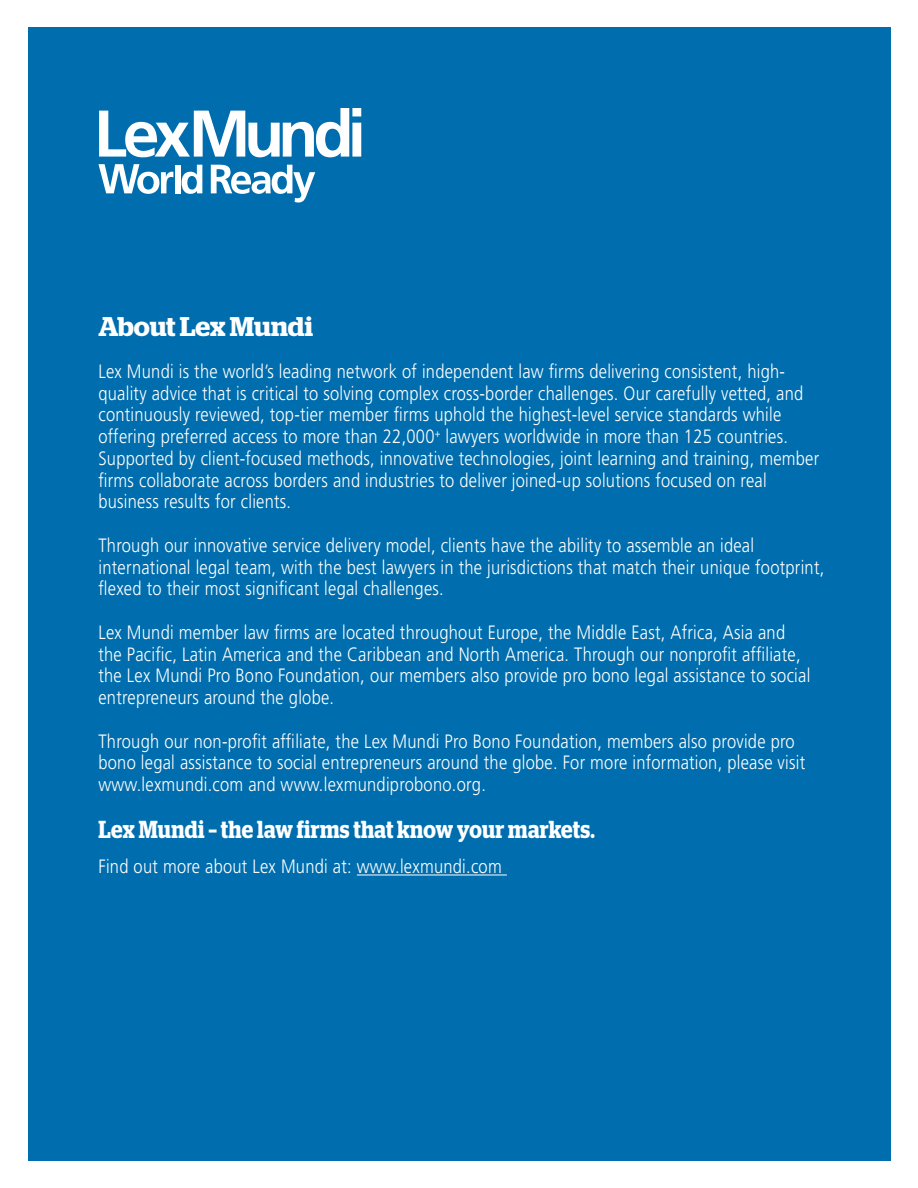
<style>
.page{position:relative;width:918px;height:1188px;background:#fff}
.page>*{position:absolute;margin:0;border:0;box-sizing:border-box;transform-origin:0 0}
.LEX_SUBHEAD{font:600 27px "Stag";letter-spacing:-.005em;color:#fff}
.t1{font:600 24.6px "Stag";letter-spacing:.015em;color:#fff;scale:.85 1}
.t2{font:300 19.35px/21.8px "Frutiger LT Std";letter-spacing:.015em;color:#fff;scale:.85 1}
</style>
<div class="page">
<div style="left:28px;top:27px;width:862px;height:1134px;background:#006eae"></div>
<hr style="left:357px;top:875px;width:150px;height:1px;background:#fff">
<svg style="left:98px;top:164px;width:75px;height:30px"></svg>
<div style="left:175px;top:165px;width:5px;height:28px;background:#fff"></div>
<svg style="left:182px;top:165px;width:20px;height:29px"></svg>
<svg style="left:211px;top:164px;width:104px;height:38px"></svg>
<svg style="left:99px;top:108px;width:262px;height:49px"></svg>
<p class="LEX_SUBHEAD" style="left:98px;top:310px;width:216px">About Lex Mundi</p>
<p class="t2" style="left:98px;top:360px;width:850px">Lex Mundi is the world’s leading network of independent law firms delivering consistent, high&shy;quality advice that is critical to solving complex cross-border challenges. Our carefully vetted, and continuously reviewed, top-tier member firms uphold the highest-level service standards while offering preferred access to more than 22,000<sup>+</sup> lawyers worldwide in more than 125 countries.<br>Supported by client-focused methods, innovative technologies, joint learning and training, member firms collaborate across borders and industries to deliver joined-up solutions focused on real business results for clients.</p>
<p class="t2" style="left:98px;top:534px;width:856px">Through our innovative service delivery model, clients have the ability to assemble an ideal international legal team, with the best lawyers in the jurisdictions that match their unique footprint, flexed to their most significant legal challenges.</p>
<p class="t2" style="left:98px;top:621px;width:839px">Lex Mundi member law firms are located throughout Europe, the Middle East, Africa, Asia and the Pacific, Latin America and the Caribbean and North America. Through our nonprofit affiliate, the Lex Mundi Pro Bono Foundation, our members also provide pro bono legal assistance to social entrepreneurs around the globe.</p>
<p class="t2" style="left:98px;top:730px;width:833px">Through our non-profit affiliate, the Lex Mundi Pro Bono Foundation, members also provide pro bono legal assistance to social entrepreneurs around the globe. For more information, please visit www.lexmundi.com and www.lexmundiprobono.org.</p>
<p class="t1" style="left:98px;top:815px;width:585px">Lex Mundi – the law firms that know your markets.</p>
<p class="t2" style="left:98px;top:856px;width:476px">Find out more about Lex Mundi at: www.lexmundi.com</p>
</div>
